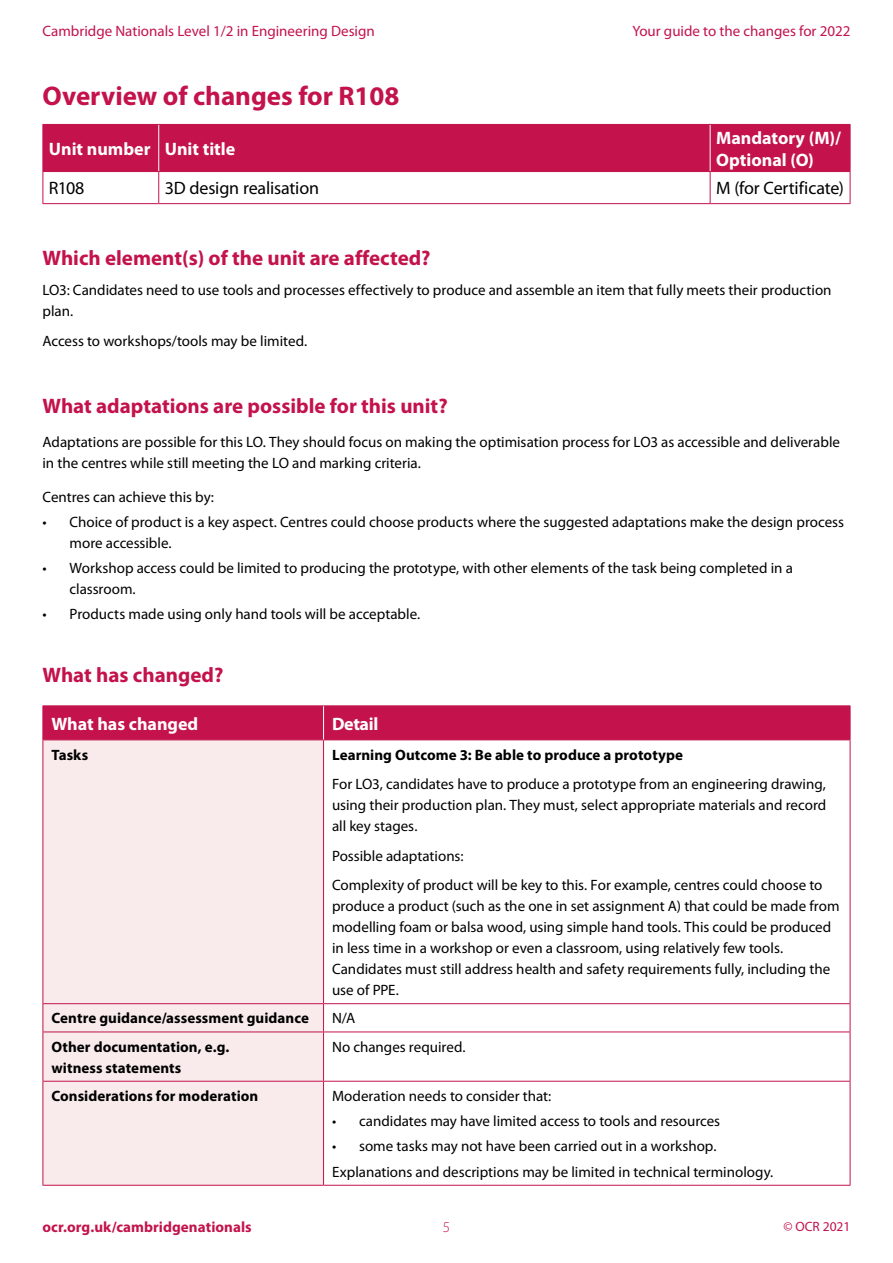
<style>
.page{position:relative;width:893px;height:1263px;background:#fff}
.page>*{position:absolute;margin:0;border:0;box-sizing:border-box;transform-origin:0 0}
.Header_1{font:700 27px "Myriad Pro";color:#c3124c}
.Header_2{font:700 21px "Myriad Pro";color:#c3124c}
.Table_header{font:700 18px/21.6px "Myriad Pro";color:#fff}
.Body_text{font:18px "Myriad Pro";letter-spacing:-.01em;color:#000}
.Body_text-2{font:15px/21px "Myriad Pro";color:#000}
.Header_2-2{font:15px/21px "Myriad Pro";color:#000}
.Body_text-3{font:700 15px/21px "Myriad Pro";letter-spacing:.005em;color:#000}
.t1{font:15px "Myriad Pro";color:#c3124c}
.Body_text-4{font:700 15px "Myriad Pro";letter-spacing:.005em;color:#c3124c}
.t2{font:300 15px "Myriad Pro";color:#c3124c}
.t3{font:13.5px "Myriad Pro";color:#c3124c}
</style>
<div class="page">
<div style="left:44px;top:125px;width:806px;height:46px;background:#c3124c"></div>
<hr style="left:158px;top:125px;width:1px;height:46px;background:#fff">
<hr style="left:710px;top:125px;width:1px;height:46px;background:#fff">
<hr style="left:43px;top:125px;width:1px;height:46px;background:#c3124c">
<hr style="left:43px;top:124px;width:116px;height:1px;background:#c3124c">
<hr style="left:43px;top:171px;width:116px;height:1px;background:#c3124c">
<hr style="left:159px;top:124px;width:551px;height:1px;background:#c3124c">
<hr style="left:159px;top:171px;width:551px;height:1px;background:#c3124c">
<hr style="left:710px;top:124px;width:140px;height:1px;background:#c3124c">
<hr style="left:850px;top:125px;width:1px;height:46px;background:#c3124c">
<hr style="left:710px;top:171px;width:140px;height:1px;background:#c3124c">
<hr style="left:43px;top:172px;width:1px;height:31px;background:#c3124c">
<hr style="left:158px;top:172px;width:1px;height:31px;background:#c3124c">
<hr style="left:710px;top:172px;width:1px;height:31px;background:#c3124c">
<hr style="left:850px;top:172px;width:1px;height:31px;background:#c3124c">
<hr style="left:43px;top:203px;width:116px;height:1px;background:#c3124c">
<hr style="left:159px;top:203px;width:551px;height:1px;background:#c3124c">
<hr style="left:710px;top:203px;width:140px;height:1px;background:#c3124c">
<div style="left:44px;top:706px;width:806px;height:33px;background:#c3124c"></div>
<div style="left:44px;top:740px;width:279px;height:445px;background:#f9ebec"></div>
<hr style="left:43px;top:740px;width:1px;height:263px;background:#c3124c">
<hr style="left:323px;top:740px;width:1px;height:263px;background:#c3124c">
<hr style="left:850px;top:740px;width:1px;height:263px;background:#c3124c">
<svg style="left:850px;top:1004px;width:1px;height:27px"></svg>
<hr style="left:850px;top:1032px;width:1px;height:49px;background:#c3124c">
<hr style="left:850px;top:1081px;width:1px;height:104px;background:#c3124c">
<hr style="left:43px;top:705px;width:281px;height:1px;background:#c3124c">
<hr style="left:43px;top:706px;width:1px;height:33px;background:#c3124c">
<hr style="left:324px;top:705px;width:526px;height:1px;background:#c3124c">
<hr style="left:850px;top:706px;width:1px;height:33px;background:#c3124c">
<hr style="left:43px;top:739px;width:281px;height:1px;background:#c3124c">
<hr style="left:324px;top:739px;width:526px;height:1px;background:#c3124c">
<hr style="left:43px;top:1003px;width:281px;height:1px;background:#c3124c">
<svg style="left:43px;top:1004px;width:1px;height:27px"></svg>
<hr style="left:324px;top:1003px;width:526px;height:1px;background:#c3124c">
<svg style="left:323px;top:1004px;width:1px;height:27px"></svg>
<hr style="left:43px;top:1031px;width:281px;height:1px;background:#c3124c">
<hr style="left:43px;top:1032px;width:1px;height:49px;background:#c3124c">
<hr style="left:324px;top:1031px;width:526px;height:1px;background:#c3124c">
<hr style="left:323px;top:1032px;width:1px;height:49px;background:#c3124c">
<hr style="left:43px;top:1081px;width:281px;height:1px;background:#c3124c">
<hr style="left:43px;top:1081px;width:1px;height:104px;background:#c3124c">
<hr style="left:324px;top:1081px;width:526px;height:1px;background:#c3124c">
<hr style="left:323px;top:1081px;width:1px;height:104px;background:#c3124c">
<hr style="left:43px;top:1185px;width:281px;height:1px;background:#c3124c">
<hr style="left:324px;top:1185px;width:526px;height:1px;background:#c3124c">
<hr style="left:323px;top:706px;width:1px;height:33px;background:#fff">
<p class="t1" style="left:43px;top:22px;width:334px">Cambridge Nationals Level 1/2 in Engineering Design</p>
<p class="t1" style="left:632px;top:22px;width:220px">Your guide to the changes for 2022</p>
<p class="Header_1" style="left:43px;top:79px;width:359px">Overview of changes for R108</p>
<p class="Table_header" style="left:49px;top:137px;width:103px">Unit number</p>
<p class="Table_header" style="left:165px;top:137px;width:72px">Unit title</p>
<p class="Table_header" style="left:716px;top:126px;width:127px">Mandatory (M)/<br>Optional (O)</p>
<p class="Body_text" style="left:49px;top:176px;width:37px">R108</p>
<p class="Body_text" style="left:165px;top:176px;width:156px">3D design realisation</p>
<p class="Body_text" style="left:716px;top:176px;width:129px">M (for Certificate)</p>
<p class="Header_2" style="left:43px;top:245px;width:390px">Which element(s) of the unit are affected?</p>
<p class="Body_text-2" style="left:43px;top:279px;width:790px">LO3: Candidates need to use tools and processes effectively to produce and assemble an item that fully meets their production plan.</p>
<p class="Body_text-2" style="left:43px;top:330px;width:266px">Access to workshops/tools may be limited.</p>
<p class="Header_2" style="left:43px;top:392px;width:407px">What adaptations are possible for this unit?</p>
<p class="Header_2-2" style="left:43px;top:431px;width:799px">Adaptations are possible for this LO. They should focus on making the optimisation process for LO3 as accessible and deliverable in the centres while still meeting the LO and marking criteria.</p>
<p class="Header_2-2" style="left:43px;top:486px;width:173px">Centres can achieve this by:</p>
<p class="Body_text-2" style="left:70px;top:511px;width:776px;text-indent:-27px">• Choice of product is a key aspect. Centres could choose products where the suggested adaptations make the design process more accessible.</p>
<p class="Body_text-2" style="left:70px;top:557px;width:725px;text-indent:-27px">• Workshop access could be limited to producing the prototype, with other elements of the task being completed in a classroom.</p>
<p class="Body_text-2" style="left:43px;top:603px;width:379px">• Products made using only hand tools will be acceptable.</p>
<p class="Header_2" style="left:43px;top:662px;width:182px">What has changed?</p>
<p class="Table_header" style="left:51px;top:712px;width:148px">What has changed</p>
<p class="Table_header" style="left:332px;top:712px;width:48px">Detail</p>
<p class="Body_text-3" style="left:51px;top:744px;width:38px">Tasks</p>
<p class="Body_text-3" style="left:332px;top:744px;width:353px">Learning Outcome 3: Be able to produce a prototype</p>
<p class="Body_text-2" style="left:332px;top:773px;width:496px;text-align:justify">For LO3, candidates have to produce a prototype from an engineering drawing, using their production plan. They must, select appropriate materials and record all key stages.</p>
<p class="Body_text-2" style="left:332px;top:845px;width:133px">Possible adaptations:</p>
<p class="Body_text-2" style="left:332px;top:874px;width:509px">Complexity of product will be key to this. For example, centres could choose to produce a product (such as the one in set assignment A) that could be made from modelling foam or balsa wood, using simple hand tools. This could be produced in less time in a workshop or even a classroom, using relatively few tools.<br>Candidates must still address health and safety requirements fully, including the use of PPE.</p>
<p class="Body_text-3" style="left:51px;top:1007px;width:259px">Centre guidance/assessment guidance</p>
<p class="Body_text-2" style="left:332px;top:1008px;width:25px">N/A</p>
<p class="Body_text-3" style="left:51px;top:1036px;width:180px">Other documentation, e.g. witness statements</p>
<p class="Body_text-2" style="left:332px;top:1036px;width:135px">No changes required.</p>
<p class="Body_text-3" style="left:51px;top:1085px;width:208px">Considerations for moderation</p>
<p class="Body_text-2" style="left:332px;top:1085px;width:221px">Moderation needs to consider that:</p>
<p class="Body_text-2" style="left:332px;top:1110px;width:390px">• candidates may have limited access to tools and resources</p>
<p class="Body_text-2" style="left:332px;top:1136px;width:386px">• some tasks may not have been carried out in a workshop.</p>
<p class="Body_text-2" style="left:332px;top:1161px;width:443px">Explanations and descriptions may be limited in technical terminology.</p>
<p class="Body_text-4" style="left:43px;top:1217px;width:211px">ocr.org.uk/cambridgenationals</p>
<p class="t2" style="left:443px;top:1218px;width:9px">5</p>
<p class="t3" style="left:783px;top:1218px;width:68px">© OCR 2021</p>
</div>
